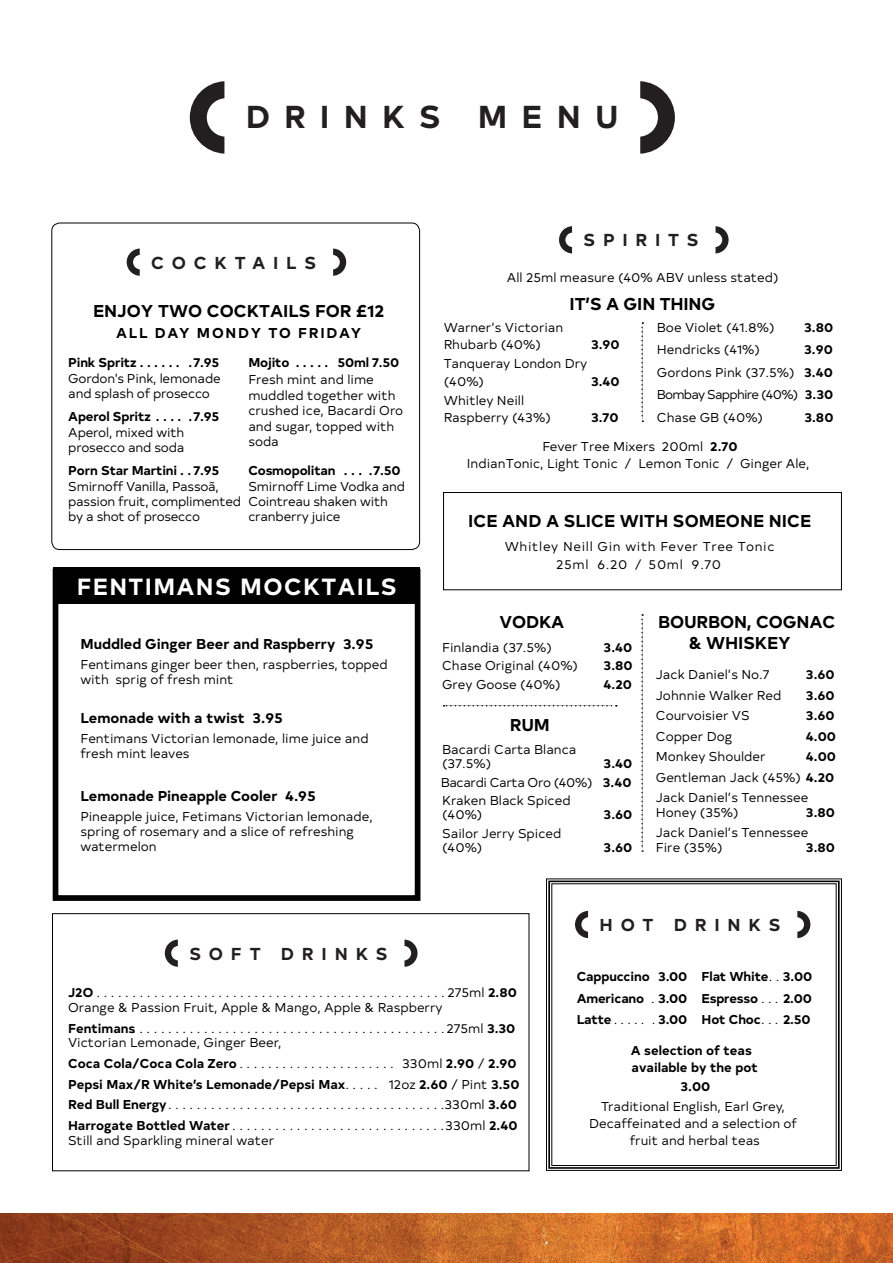
<style>
.page{position:relative;width:893px;height:1263px;background:#fff}
.page>*{position:absolute;margin:0;border:0;box-sizing:border-box;transform-origin:0 0}
.t1{font:700 31.65px "Typold";letter-spacing:.45em;color:#231f20}
.t2{font:700 23.4px "Typold";letter-spacing:.06em;color:#fff}
.t3{font:700 17.25px "Typold";letter-spacing:.45em;color:#231f20}
.t4{font:700 17.1px/20.5px "Typold";color:#000001}
.t5{font:700 14.25px "Typold";color:#000001}
.t6{font:12.9px/15.5px "Typold Book 500";color:#000001}
.t7{font:700 12.9px/21.1px "Typold";color:#000001;text-align:justify}
.t8{font:12.9px/15.5px "Typold Book 500";letter-spacing:-.02em;color:#000001}
.t9{font:12.9px/17.2px "Typold Book 500";letter-spacing:.05em;color:#000001;text-align:center}
.t10{font:12.9px "Typold Book 500";letter-spacing:-.03em;color:#000001}
.s1{font-family:"Typold";font-weight:700}
.s2{font-family:"Typold Book 500";font-weight:400}
</style>
<div class="page">
<div style="left:52px;top:913px;width:477px;height:258px;border:1px solid #000001"></div>
<div style="left:52px;top:223px;width:368px;height:327px;border:1px solid #000001;border-radius:8px"></div>
<div style="left:53px;top:569px;width:367px;height:332px;border:6px solid #000001"></div>
<div style="left:53px;top:567px;width:367px;height:37px;background:#000001"></div>
<svg style="left:641px;top:322px;width:2px;height:100px"></svg>
<svg style="left:546px;top:878px;width:296px;height:293px"></svg>
<div style="left:548px;top:880px;width:292px;height:289px;border:2px solid #000001"></div>
<svg style="left:641px;top:614px;width:2px;height:238px"></svg>
<svg style="left:444px;top:705px;width:173px;height:1px"></svg>
<div style="left:443px;top:492px;width:399px;height:98px;border:1px solid #000001"></div>
<img style="left:0;top:1213px;width:893px;height:50px">
<svg style="left:127px;top:249px;width:13px;height:27px"></svg>
<svg style="left:333px;top:249px;width:13px;height:27px"></svg>
<svg style="left:559px;top:226px;width:13px;height:27px"></svg>
<svg style="left:715px;top:226px;width:14px;height:27px"></svg>
<svg style="left:575px;top:911px;width:13px;height:27px"></svg>
<svg style="left:797px;top:911px;width:13px;height:27px"></svg>
<svg style="left:165px;top:939px;width:13px;height:28px"></svg>
<svg style="left:404px;top:939px;width:13px;height:28px"></svg>
<svg style="left:190px;top:81px;width:34px;height:73px"></svg>
<svg style="left:640px;top:81px;width:35px;height:73px"></svg>
<h1 class="t1" style="left:246px;top:91px;width:375px">DRINKS MENU</h1>
<h3 class="t3" style="left:151px;top:248px;width:167px">COCKTAILS</h3>
<h3 class="t4" style="left:93px;top:299px;width:293px">ENJOY TWO COCKTAILS FOR £12</h3>
<p class="t5" style="left:116px;top:321px;width:247px">ALL DAY MONDY TO FRIDAY</p>
<p class="t7" style="left:68px;top:351px;width:113px">Pink Spritz . . . . . .</p>
<p class="t7" style="left:189px;top:351px;width:32px">.7.95</p>
<p class="t6" style="left:68px;top:369px;width:154px">Gordon's Pink, lemonade and splash of prosecco</p>
<p class="t7" style="left:68px;top:405px;width:153px">Aperol Spritz . . . . .7.95</p>
<p class="t6" style="left:68px;top:423px;width:118px">Aperol, mixed with prosecco and soda</p>
<p class="t7" style="left:68px;top:459px;width:153px">Porn Star Martini . . 7.95</p>
<p class="t8" style="left:68px;top:477px;width:174px">Smirnoff Vanilla, Passoã, passion fruit, complimented by a shot of prosecco</p>
<p class="t7" style="left:248px;top:351px;width:152px">Mojito . . . . . 50ml 7.50</p>
<p class="t6" style="left:248px;top:371px;width:156px">Fresh mint and lime muddled together with crushed ice, Bacardi Oro and sugar, topped with soda</p>
<p class="t7" style="left:248px;top:459px;width:115px">Cosmopolitan . . .</p>
<p class="t6" style="left:248px;top:477px;width:158px">Smirnoff Lime Vodka and<br>Cointreau shaken with cranberry juice</p>
<p class="t7" style="left:369px;top:459px;width:33px">.7.50</p>
<h2 class="t2" style="left:77px;top:567px;width:322px">FENTIMANS MOCKTAILS</h2>
<p class="t5" style="left:80px;top:632px;width:294px">Muddled Ginger Beer and Raspberry 3.95</p>
<p class="t6" style="left:80px;top:655px;width:309px">Fentimans ginger beer then, raspberries, topped with sprig of fresh mint</p>
<p class="t5" style="left:80px;top:706px;width:204px">Lemonade with a twist 3.95</p>
<p class="t6" style="left:80px;top:730px;width:290px">Fentimans Victorian lemonade, lime juice and fresh mint leaves</p>
<p class="t5" style="left:80px;top:784px;width:237px">Lemonade Pineapple Cooler 4.95</p>
<p class="t6" style="left:80px;top:807px;width:294px">Pineapple juice, Fetimans Victorian lemonade, spring of rosemary and a slice of refreshing watermelon</p>
<h3 class="t3" style="left:189px;top:939px;width:200px">SOFT DRINKS</h3>
<h3 class="t3" style="left:584px;top:226px;width:117px">SPIRITS</h3>
<p class="t6" style="left:507px;top:269px;width:273px">All 25ml measure (40% ABV unless stated)</p>
<h3 class="t4" style="left:570px;top:292px;width:147px">IT’S A GIN THING</h3>
<p class="t6" style="left:657px;top:315px;width:178px;line-height:22.5px">Boe Violet (41.8%)<br>Hendricks (41%)<br>Gordons Pink (37.5%)<br>Bombay Sapphire (40%) <span class="s1">3.30<br></span>Chase GB (40%)</p>
<p class="t6" style="left:444px;top:319px;width:121px">Warner’s Victorian</p>
<p class="t7" style="left:804px;top:315px;width:31px">3.80</p>
<p class="t6" style="left:444px;top:334px;width:145px;line-height:19.2px">Rhubarb (40%)<br>Tanqueray London Dry</p>
<p class="t6" style="left:444px;top:370px;width:82px;line-height:19.2px">(40%)<br>Whitley Neill</p>
<p class="t6" style="left:444px;top:409px;width:109px">Raspberry (43%)</p>
<p class="t7" style="left:591px;top:333px;width:30px">3.90</p>
<p class="t7" style="left:591px;top:369px;width:30px">3.40</p>
<p class="t7" style="left:591px;top:405px;width:29px">3.70</p>
<p class="t7" style="left:804px;top:338px;width:30px">3.90</p>
<p class="t7" style="left:804px;top:360px;width:30px">3.40</p>
<p class="t7" style="left:804px;top:405px;width:31px">3.80</p>
<p class="t6" style="left:467px;top:437px;width:344px;line-height:17.1px;text-align:center">Fever Tree Mixers 200ml <span class="s1">2.70<br></span>IndianTonic, Light Tonic / Lemon Tonic / Ginger Ale,</p>
<h3 class="t4" style="left:468px;top:509px;width:344px">ICE AND A SLICE WITH SOMEONE NICE</h3>
<p class="t9" style="left:505px;top:537px;width:271px">Whitley Neill Gin with Fever Tree Tonic<br>25ml 6.20 / 50ml 9.70</p>
<h3 class="t4" style="left:500px;top:610px;width:66px">VODKA</h3>
<p class="t6" style="left:442px;top:637px;width:138px;line-height:18.3px">Finlandia (37.5%)<br>Chase Original (40%)<br>Grey Goose (40%)</p>
<h3 class="t4" style="left:510px;top:712px;width:42px">RUM</h3>
<p class="t7" style="left:604px;top:637px;width:31px;line-height:18.3px">3.40<br>3.80<br>4.20</p>
<p class="t6" style="left:442px;top:741px;width:136px;line-height:14.2px">Bacardi Carta Blanca (37.5%)</p>
<p class="t7" style="left:604px;top:752px;width:30px">3.40</p>
<p class="t10" style="left:441px;top:772px;width:192px">Bacardi Carta Oro (40%) <span class="s1">3.40</span></p>
<p class="t7" style="left:604px;top:803px;width:30px">3.60</p>
<p class="t7" style="left:604px;top:835px;width:30px">3.60</p>
<p class="t6" style="left:442px;top:792px;width:130px;line-height:14.2px">Kraken Black Spiced (40%)</p>
<p class="t6" style="left:442px;top:825px;width:121px;line-height:14.2px">Sailor Jerry Spiced (40%)</p>
<h3 class="t4" style="left:689px;top:610px;width:148px;text-indent:-31px">BOURBON, COGNAC &amp; WHISKEY</h3>
<p class="t6" style="left:656px;top:664px;width:127px;line-height:20.5px">Jack Daniel’s No.7<br>Johnnie Walker Red<br>Courvoisier VS<br>Copper Dog<br>Monkey Shoulder</p>
<p class="t7" style="left:806px;top:663px;width:32px;line-height:20.5px">3.60<br>3.60<br>3.60<br>4.00<br>4.00</p>
<p class="t6" style="left:656px;top:769px;width:180px">Gentleman Jack (45%) <span class="s1">4.20</span></p>
<p class="t6" style="left:656px;top:790px;width:154px;line-height:14.4px">Jack Daniel’s Tennessee<br>Honey (35%)</p>
<p class="t6" style="left:656px;top:824px;width:154px;line-height:14.4px">Jack Daniel’s Tennessee<br>Fire (35%)</p>
<p class="t7" style="left:806px;top:800px;width:31px">3.80</p>
<p class="t7" style="left:806px;top:835px;width:31px">3.80</p>
<h3 class="t3" style="left:600px;top:910px;width:182px">HOT DRINKS</h3>
<p class="t6" style="left:68px;top:984px;width:450px"><span class="s1">J2O</span>................................................. 275ml <span class="s1">2.80</span></p>
<p class="t6" style="left:132px;top:1019px;width:385px">............................................275ml <span class="s1">3.30</span></p>
<p class="t6" style="left:68px;top:999px;width:376px">Orange &amp; Passion Fruit, Apple &amp; Mango, Apple &amp; Raspberry</p>
<p class="t7" style="left:68px;top:1016px;width:69px">Fentimans</p>
<p class="t6" style="left:68px;top:1034px;width:215px">Victorian Lemonade, Ginger Beer,</p>
<p class="t7" style="left:68px;top:1052px;width:311px;line-height:20.7px">Coca Cola/Coca Cola Zero<br>Pepsi Max/R White’s Lemonade/Pepsi Max<span class="s2">. . . . .</span></p>
<p class="t6" style="left:68px;top:1096px;width:450px"><span class="s1">Red Bull Energy</span>.......................................330ml <span class="s1">3.60</span></p>
<p class="t7" style="left:68px;top:1114px;width:164px">Harrogate Bottled Water</p>
<p class="t6" style="left:68px;top:1131px;width:208px">Still and Sparkling mineral water</p>
<p class="t6" style="left:232px;top:1052px;width:289px;line-height:20.7px;text-align:right">....................... 330ml <span class="s1">2.90</span> / <span class="s1">2.90<br></span>12oz <span class="s1">2.60</span> / Pint <span class="s1">3.50</span></p>
<p class="t6" style="left:225px;top:1117px;width:294px">............................... 330ml <span class="s1">2.40</span></p>
<p class="t7" style="left:577px;top:965px;width:112px;text-align:right">Cappuccino 3.00<br>Americano <span class="s2">.</span> 3.00 <span class="s2">.</span> 3.00</p>
<p class="t7" style="left:577px;top:1007px;width:69px">Latte<span class="s2">.....</span></p>
<p class="t7" style="left:702px;top:965px;width:112px">Flat White<span class="s2">. .</span> 3.00<br>Espresso <span class="s2">. . .</span> 2.00<br>Hot Choc<span class="s2">. . .</span> 2.50</p>
<p class="t7" style="left:631px;top:1041px;width:129px;line-height:17.1px">A selection of teas available by the pot</p>
<p class="t7" style="left:681px;top:1075px;width:31px">3.00</p>
<p class="t6" style="left:589px;top:1096px;width:209px;line-height:17.1px;text-align:center">Traditional English, Earl Grey,<br>Decaffeinated and a selection of fruit and herbal teas</p>
</div>
